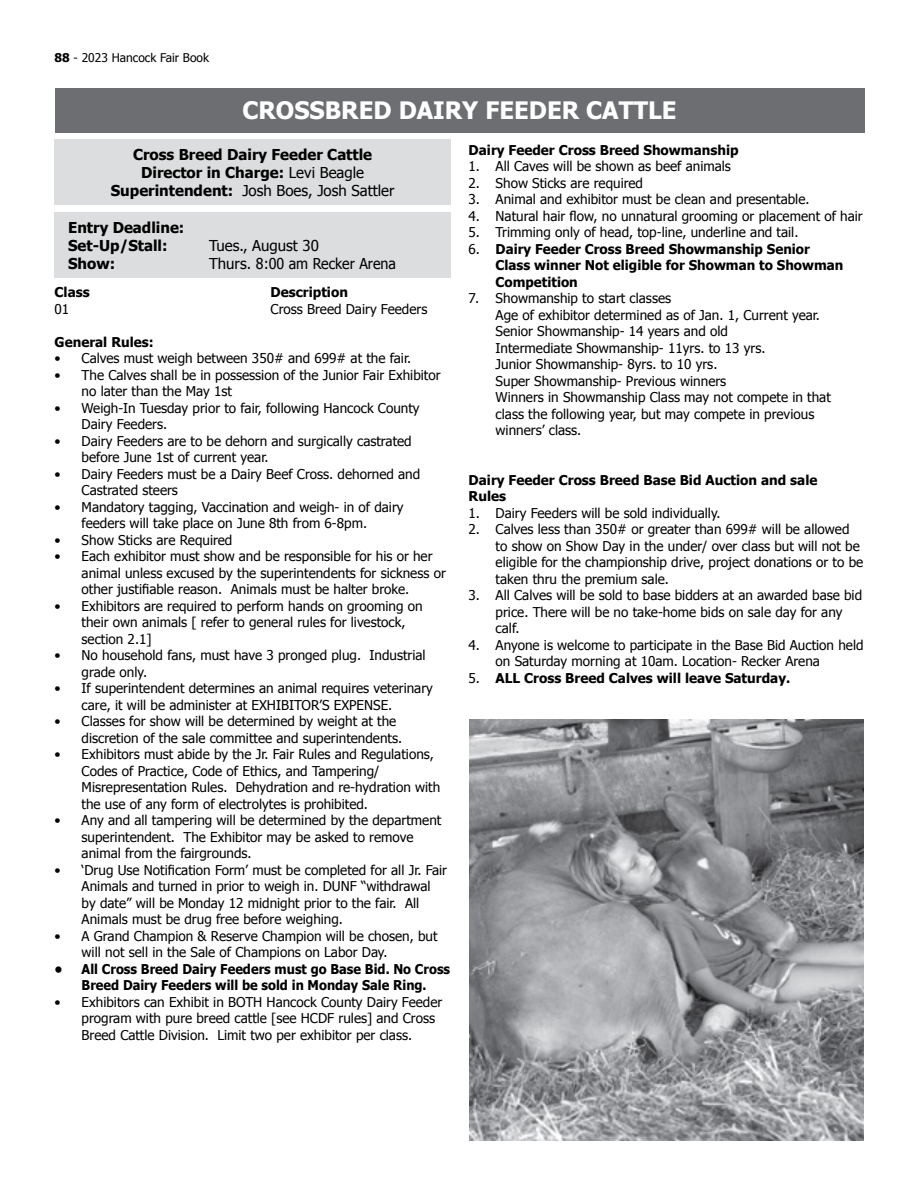
<style>
.page{position:relative;width:918px;height:1188px;background:#fff}
.page>*{position:absolute;margin:0;border:0;box-sizing:border-box;transform-origin:0 0}
.t1{font:700 24px "Tahoma";color:#fff}
.t2{font:700 15px/18px "Tahoma";color:#000;text-align:center}
.t3{font:15px "Tahoma";color:#000}
.t4{font:13.5px/16.5px "Tahoma";color:#000}
.t5{font:700 13.5px/16.5px "Tahoma";color:#000}
.t6{font:700 13.5px/16.5px "Tahoma";color:#000;text-align:center;scale:.95 1}
.t7{font:12px "Tahoma";color:#000}
.s1{font-weight:700}
.s2{font-weight:400}
</style>
<div class="page">
<div style="left:55px;top:88px;width:810px;height:44px;background:#6d6e71"></div>
<div style="left:55px;top:139px;width:396px;height:66px;background:#dcddde"></div>
<div style="left:55px;top:212px;width:396px;height:66px;background:#dcddde"></div>
<img style="left:469px;top:720px;width:395px;height:420px">
<p class="t7" style="left:55px;top:50px;width:156px"><span class="s1">88</span> - 2023 Hancock Fair Book</p>
<p class="t1" style="left:304px;top:94px;width:312px">SHOWMAN OF SHOWMEN</p>
<p class="t2" style="left:111px;top:144px;width:285px">Cross Breed Dairy Feeder Cattle<br>Director in Charge: <span class="s2">Levi Beagle<br></span>Superintendent: <span class="s2">Josh Boes, Josh Sattler</span></p>
<p class="t2" style="left:68px;top:218px;width:118px;text-align:left">Entry Deadline:<br>Set-Up/Stall:</p>
<p class="t1" style="left:243px;top:94px;width:436px">CROSSBRED DAIRY FEEDER CATTLE</p>
<p class="t5" style="left:469px;top:141px;width:272px">Dairy Feeder Cross Breed Showmanship</p>
<p class="t4" style="left:469px;top:157px;width:264px">1. All Caves will be shown as beef animals</p>
<p class="t4" style="left:469px;top:174px;width:176px">2. Show Sticks are required</p>
<p class="t4" style="left:469px;top:190px;width:342px">3. Animal and exhibitor must be clean and presentable.</p>
<p class="t4" style="left:469px;top:207px;width:396px">4. Natural hair flow, no unnatural grooming or placement of hair</p>
<p class="t4" style="left:469px;top:223px;width:331px">5. Trimming only of head, top-line, underline and tail.</p>
<p class="t5" style="left:496px;top:240px;width:349px;text-indent:-27px"><span class="s2">6.</span> Dairy Feeder Cross Breed Showmanship Senior<br>Class winner Not eligible for Showman to Showman<br>Competition</p>
<p class="t4" style="left:496px;top:289px;width:337px;text-indent:-27px">7. Showmanship to start classes<br>Age of exhibitor determined as of Jan. 1, Current year.<br>Senior Showmanship- 14 years and old<br>Intermediate Showmanship- 11yrs. to 13 yrs.<br>Junior Showmanship- 8yrs. to 10 yrs.<br>Super Showmanship- Previous winners<br>Winners in Showmanship Class may not compete in that class the following year, but may compete in previous winners’ class.</p>
<p class="t5" style="left:469px;top:471px;width:350px">Dairy Feeder Cross Breed Base Bid Auction and sale<br>Rules</p>
<p class="t4" style="left:469px;top:504px;width:254px">1. Dairy Feeders will be sold individually.</p>
<p class="t4" style="left:496px;top:520px;width:369px;text-indent:-27px">2. Calves less than 350# or greater than 699# will be allowed to show on Show Day in the under/ over class but will not be eligible for the championship drive, project donations or to be taken thru the premium sale.</p>
<p class="t4" style="left:496px;top:586px;width:368px;text-indent:-27px">3. All Calves will be sold to base bidders at an awarded base bid price. There will be no take-home bids on sale day for any calf.</p>
<p class="t4" style="left:496px;top:636px;width:369px;text-indent:-27px">4. Anyone is welcome to participate in the Base Bid Auction held on Saturday morning at 10am. Location- Recker Arena</p>
<p class="t5" style="left:469px;top:669px;width:323px"><span class="s2">5.</span> ALL Cross Breed Calves will leave Saturday.</p>
<p class="t3" style="left:209px;top:235px;width:111px">Tues., August 30</p>
<p class="t2" style="left:68px;top:254px;width:49px">Show:</p>
<p class="t3" style="left:209px;top:253px;width:188px">Thurs. 8:00 am Recker Arena</p>
<p class="t5" style="left:55px;top:283px;width:37px">Class</p>
<p class="t5" style="left:271px;top:283px;width:79px">Description</p>
<p class="t4" style="left:55px;top:300px;width:16px">01</p>
<p class="t4" style="left:271px;top:300px;width:158px">Cross Breed Dairy Feeders</p>
<p class="t5" style="left:55px;top:333px;width:101px">General Rules:</p>
<p class="t4" style="left:55px;top:349px;width:358px">• Calves must weigh between 350# and 699# at the fair.</p>
<p class="t4" style="left:82px;top:366px;width:361px;text-indent:-27px">• The Calves shall be in possession of the Junior Fair Exhibitor no later than the May 1st</p>
<p class="t4" style="left:82px;top:399px;width:339px;text-indent:-27px">• Weigh-In Tuesday prior to fair, following Hancock County<br>Dairy Feeders.</p>
<p class="t4" style="left:82px;top:432px;width:332px;text-indent:-27px">• Dairy Feeders are to be dehorn and surgically castrated before June 1st of current year.</p>
<p class="t4" style="left:82px;top:465px;width:340px;text-indent:-27px">• Dairy Feeders must be a Dairy Beef Cross. dehorned and<br>Castrated steers</p>
<p class="t4" style="left:82px;top:498px;width:324px;text-indent:-27px">• Mandatory tagging, Vaccination and weigh- in of dairy feeders will take place on June 8th from 6-8pm.</p>
<p class="t4" style="left:55px;top:531px;width:179px">• Show Sticks are Required</p>
<p class="t4" style="left:82px;top:547px;width:366px;text-indent:-27px">• Each exhibitor must show and be responsible for his or her animal unless excused by the superintendents for sickness or other justifiable reason. Animals must be halter broke.</p>
<p class="t4" style="left:82px;top:597px;width:342px;text-indent:-27px">• Exhibitors are required to perform hands on grooming on their own animals [ refer to general rules for livestock, section 2.1]</p>
<p class="t4" style="left:82px;top:646px;width:346px;text-indent:-27px">• No household fans, must have 3 pronged plug. Industrial grade only.</p>
<p class="t4" style="left:82px;top:679px;width:353px;text-indent:-27px">• If superintendent determines an animal requires veterinary care, it will be administer at EXHIBITOR’S EXPENSE.</p>
<p class="t4" style="left:82px;top:712px;width:322px;text-indent:-27px">• Classes for show will be determined by weight at the discretion of the sale committee and superintendents.</p>
<p class="t4" style="left:82px;top:745px;width:360px;text-indent:-27px">• Exhibitors must abide by the Jr. Fair Rules and Regulations, Codes of Practice, Code of Ethics, and Tampering/ Misrepresentation Rules. Dehydration and re-hydration with the use of any form of electrolytes is prohibited.</p>
<p class="t4" style="left:82px;top:811px;width:361px;text-indent:-27px">• Any and all tampering will be determined by the department superintendent. The Exhibitor may be asked to remove animal from the fairgrounds.</p>
<p class="t4" style="left:82px;top:861px;width:367px;text-indent:-27px">• ‘Drug Use Notification Form’ must be completed for all Jr. Fair Animals and turned in prior to weigh in. DUNF “withdrawal by date” will be Monday 12 midnight prior to the fair. All Animals must be drug free before weighing.</p>
<p class="t4" style="left:82px;top:927px;width:358px;text-indent:-27px">• A Grand Champion &amp; Reserve Champion will be chosen, but will not sell in the Sale of Champions on Labor Day.</p>
<p class="t6" style="left:55px;top:960px;width:418px">• All Cross Breed Dairy Feeders must go Base Bid. No Cross<br>Breed Dairy Feeders will be sold in Monday Sale Ring.</p>
<p class="t4" style="left:82px;top:993px;width:362px;text-indent:-27px">• Exhibitors can Exhibit in BOTH Hancock County Dairy Feeder program with pure breed cattle [see HCDF rules] and Cross<br>Breed Cattle Division. Limit two per exhibitor per class.</p>
</div>
